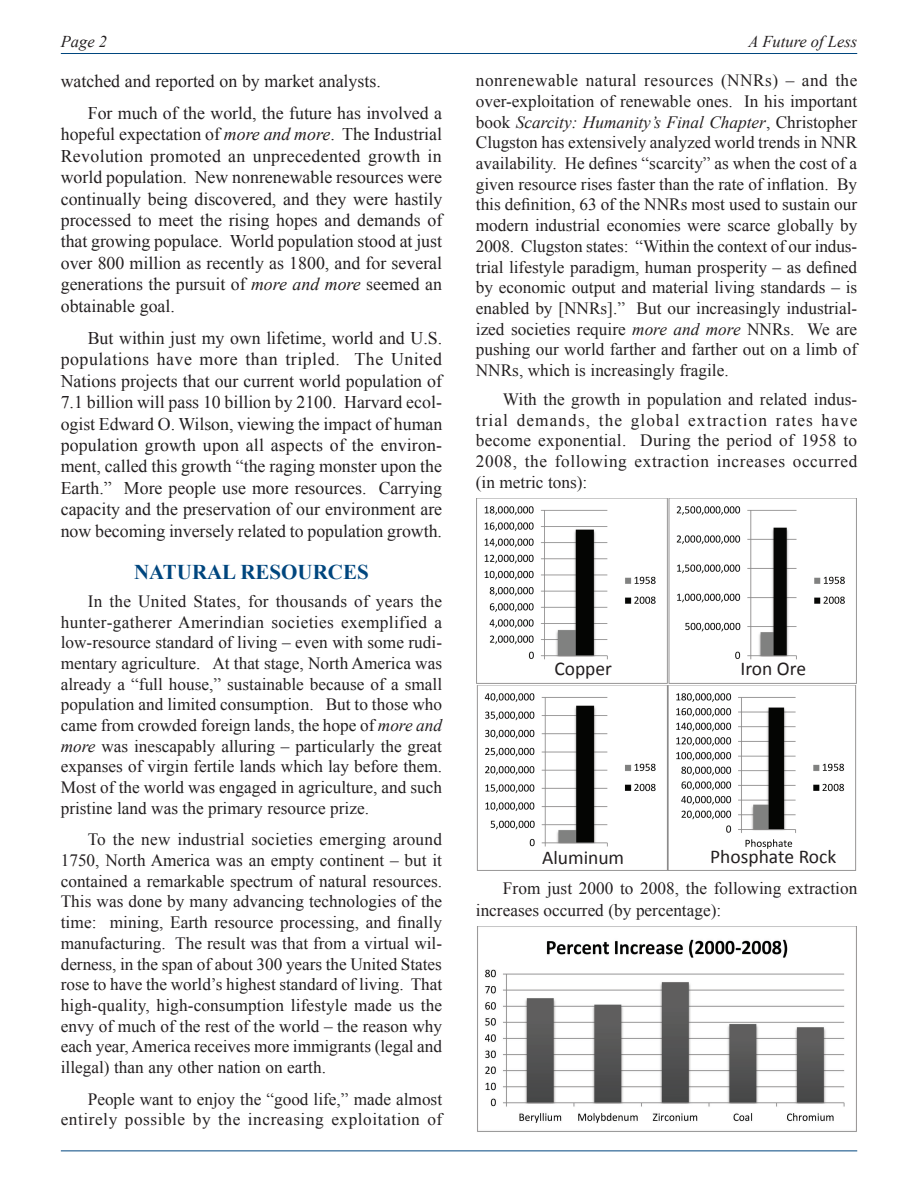
<style>
.page{position:relative;width:918px;height:1188px;background:#fff}
.page>*{position:absolute;margin:0;border:0;box-sizing:border-box;transform-origin:0 0}
.t1{font:700 21px "Times New Roman";color:#00467e}
.Body_Text{font:19.5px "Calibri";color:#231f20}
.Body_Text-2{font:17.85px/21.5px "Times New Roman";color:#231f20;text-align:justify}
.Body_Text-3{font:17.25px/20.7px "Times New Roman";color:#231f20;text-align:justify}
.Body_Text-4{font:17.25px/20.7px "Times New Roman";letter-spacing:.03em;color:#231f20;text-align:right}
.t2{font:italic 16.5px "Times New Roman";color:#231f20}
.s1{font-style:italic}
</style>
<div class="page">
<hr style="left:61px;top:53px;width:796px;height:1px;background:#00467e">
<hr style="left:61px;top:1150px;width:796px;height:1px;background:#00467e">
<img style="left:477px;top:927px;width:380px;height:205px">
<img style="left:476px;top:498px;width:381px;height:373px">
<div style="left:516px;top:661px;width:134px;height:15px;background:#fff"></div>
<div style="left:706px;top:661px;width:134px;height:15px;background:#fff"></div>
<div style="left:516px;top:849px;width:134px;height:15px;background:#fff"></div>
<div style="left:706px;top:849px;width:134px;height:16px;background:#fff"></div>
<p class="t2" style="left:61px;top:31px;width:48px">Page 2</p>
<p class="t2" style="left:749px;top:31px;width:110px">A Future of Less</p>
<p class="Body_Text-2" style="left:61px;top:70px;width:322px">watched and reported on by market analysts.</p>
<p class="Body_Text-2" style="left:61px;top:102px;width:383px;text-indent:27px">For much of the world, the future has involved a hopeful expectation of <span class="s1">more and more</span>. The Industrial Revolution promoted an unprecedented growth in world population. New nonrenewable resources were continually being discovered, and they were hastily processed to meet the rising hopes and demands of that growing populace. World population stood at just over 800 million as recently as 1800, and for several generations the pursuit of <span class="s1">more and more</span> seemed an obtainable goal.</p>
<p class="Body_Text-2" style="left:61px;top:327px;width:383px;text-indent:27px">But within just my own lifetime, world and U.S. populations have more than tripled. The United Nations projects that our current world population of 7.1 billion will pass 10 billion by 2100. Harvard ecol&shy;ogist Edward O. Wilson, viewing the impact of human population growth upon all aspects of the environ&shy;ment, called this growth “the raging monster upon the Earth.” More people use more resources. Carrying capacity and the preservation of our environment are now becoming inversely related to population growth.</p>
<p class="t1" style="left:134px;top:558px;width:236px">NATURAL RESOURCES</p>
<p class="Body_Text-3" style="left:61px;top:590px;width:383px;text-indent:27px">In the United States, for thousands of years the hunter-gatherer Amerindian societies exemplified a low-resource standard of living – even with some rudi&shy;mentary agriculture. At that stage, North America was already a “full house,” sustainable because of a small population and limited consumption. But to those who came from crowded foreign lands, the hope of <span class="s1">more and more</span> was inescapably alluring – particularly the great expanses of virgin fertile lands which lay before them.<br>Most of the world was engaged in agriculture, and such pristine land was the primary resource prize.</p>
<p class="Body_Text-3" style="left:61px;top:829px;width:383px;text-indent:27px">To the new industrial societies emerging around 1750, North America was an empty continent – but it contained a remarkable spectrum of natural resources.<br>This was done by many advancing technologies of the time: mining, Earth resource processing, and finally manufacturing. The result was that from a virtual wil&shy;derness, in the span of about 300 years the United States rose to have the world’s highest standard of living. That high-quality, high-consumption lifestyle made us the envy of much of the rest of the world – the reason why each year, America receives more immigrants (legal and illegal) than any other nation on earth.</p>
<p class="Body_Text-4" style="left:61px;top:1088px;width:383px">People want to enjoy the “good life,” made almost entirely possible by the increasing exploitation of</p>
<p class="Body_Text-3" style="left:476px;top:70px;width:383px">nonrenewable natural resources (NNRs) – and the over-exploitation of renewable ones. In his important book <span class="s1">Scarcity: Humanity’s Final Chapter</span>, Christopher Clugston has extensively analyzed world trends in NNR availability. He defines “scarcity” as when the cost of a given resource rises faster than the rate of inflation. By this definition, 63 of the NNRs most used to sustain our modern industrial economies were scarce globally by 2008. Clugston states: “Within the context of our indus&shy;trial lifestyle paradigm, human prosperity – as defined by economic output and material living standards – is enabled by [NNRs].” But our increasingly industrial&shy;ized societies require <span class="s1">more and more</span> NNRs. We are pushing our world farther and farther out on a limb of NNRs, which is increasingly fragile.</p>
<p class="Body_Text-3" style="left:476px;top:388px;width:383px;text-indent:27px">With the growth in population and related indus&shy;trial demands, the global extraction rates have become exponential. During the period of 1958 to 2008, the following extraction increases occurred (in metric tons):</p>
<p class="Body_Text" style="left:554px;top:657px;width:59px">Copper</p>
<p class="Body_Text" style="left:740px;top:657px;width:67px">Iron Ore</p>
<p class="Body_Text" style="left:542px;top:845px;width:84px">Aluminum</p>
<p class="Body_Text" style="left:710px;top:845px;width:128px">Phosphate Rock</p>
<p class="Body_Text-3" style="left:476px;top:878px;width:383px;line-height:21.5px;text-indent:27px">From just 2000 to 2008, the following extraction increases occurred (by percentage):</p>
</div>
